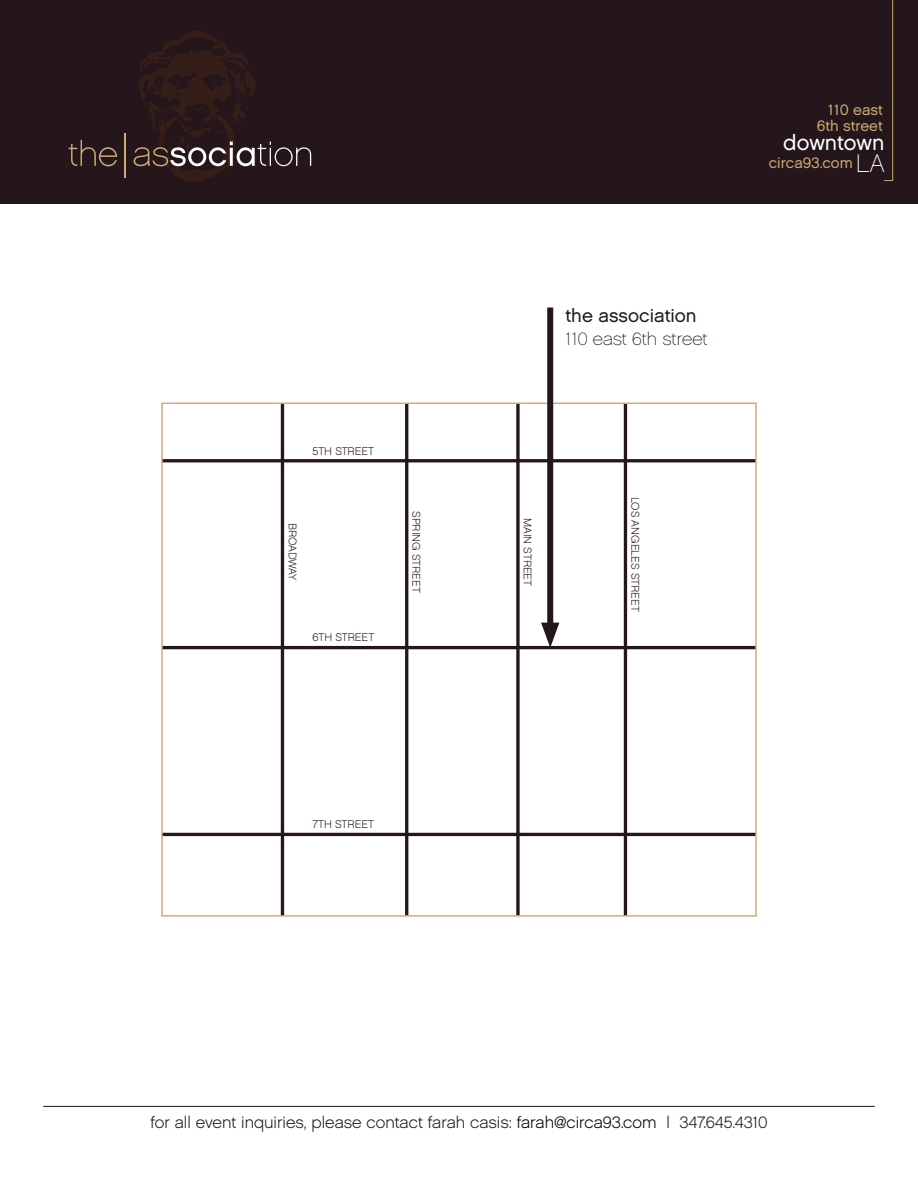
<style>
.page{position:relative;width:918px;height:1188px;background:#fff}
.page>*{position:absolute;margin:0;border:0;box-sizing:border-box;transform-origin:0 0}
.t1{font:25.35px "Chalet Paris Nineteen Sixty";color:#fff}
.t2{font:21.6px "Chalet London Nineteen Sixty";color:#fff}
.t3{font:18.75px "Chalet London Nineteen Sixty";color:#24161a}
.t4{font:18px "Chalet Paris Nineteen Sixty";color:#24161a}
.t5{font:16.5px "Chalet English Channel";color:#24161a}
.t6{font:15px/16px "Chalet London Nineteen Sixty";color:#c8ab72;text-align:right}
.t7{font:11.1px "Chalet English Channel";color:#24161a}
.t8{font:11.1px "Chalet English Channel";letter-spacing:-.025em;color:#24161a}
.s1{color:#000}
</style>
<div class="page">
<div style="left:0;top:0;width:918px;height:203px;background:#24161a"></div>
<svg style="left:884px;top:0;width:9px;height:181px"></svg>
<svg style="left:69px;top:140px;width:48px;height:26px"></svg>
<svg style="left:134px;top:30px;width:177px;height:152px"></svg>
<hr style="left:125px;top:133px;width:1px;height:45px;background:#cfab7a">
<hr style="left:162px;top:646px;width:594px;height:3px;background:#24161a">
<hr style="left:162px;top:459px;width:594px;height:3px;background:#24161a">
<hr style="left:162px;top:833px;width:594px;height:3px;background:#24161a">
<svg style="left:516px;top:406px;width:4px;height:508px;background:#473b3f"></svg>
<hr style="left:624px;top:403px;width:3px;height:513px;background:#24161a">
<hr style="left:405px;top:403px;width:3px;height:513px;background:#24161a">
<hr style="left:281px;top:403px;width:3px;height:513px;background:#24161a">
<div style="left:161px;top:403px;width:596px;height:514px;border:2px solid #cfab7a"></div>
<hr style="left:43px;top:1106px;width:832px;height:1px;background:#24161a">
<div style="left:547px;top:308px;width:6px;height:325px;background:#24161a"></div>
<svg style="left:541px;top:623px;width:18px;height:23px"></svg>
<p class="t3" style="left:565px;top:304px;width:133px">the association</p>
<p class="t4" style="left:565px;top:328px;width:144px">110 east 6th street</p>
<p class="t7" style="left:312px;top:444px;width:63px">5TH STREET</p>
<p class="t8" style="left:299px;top:523px;width:59px;rotate:90deg">BROADWAY</p>
<p class="t7" style="left:312px;top:631px;width:63px">6TH STREET</p>
<p class="t7" style="left:423px;top:511px;width:83px;rotate:90deg">SPRING STREET</p>
<p class="t7" style="left:534px;top:518px;width:70px;rotate:90deg">MAIN STREET</p>
<p class="t7" style="left:642px;top:497px;width:116px;rotate:90deg">LOS ANGELES STREET</p>
<p class="t6" style="left:817px;top:102px;width:67px">110 east<br>6th street</p>
<p class="t6" style="left:769px;top:154px;width:86px">circa93.com</p>
<h2 class="t2" style="left:783px;top:129px;width:103px">downtown</h2>
<h1 class="t1" style="left:856px;top:149px;width:30px">LA</h1>
<p class="t7" style="left:313px;top:818px;width:63px">7TH STREET</p>
<p class="t5" style="left:150px;top:1113px;width:619px">for all event inquiries, please contact farah casis: <span class="s1">farah@circa93.com</span> | 347.645.4310</p>
</div>
